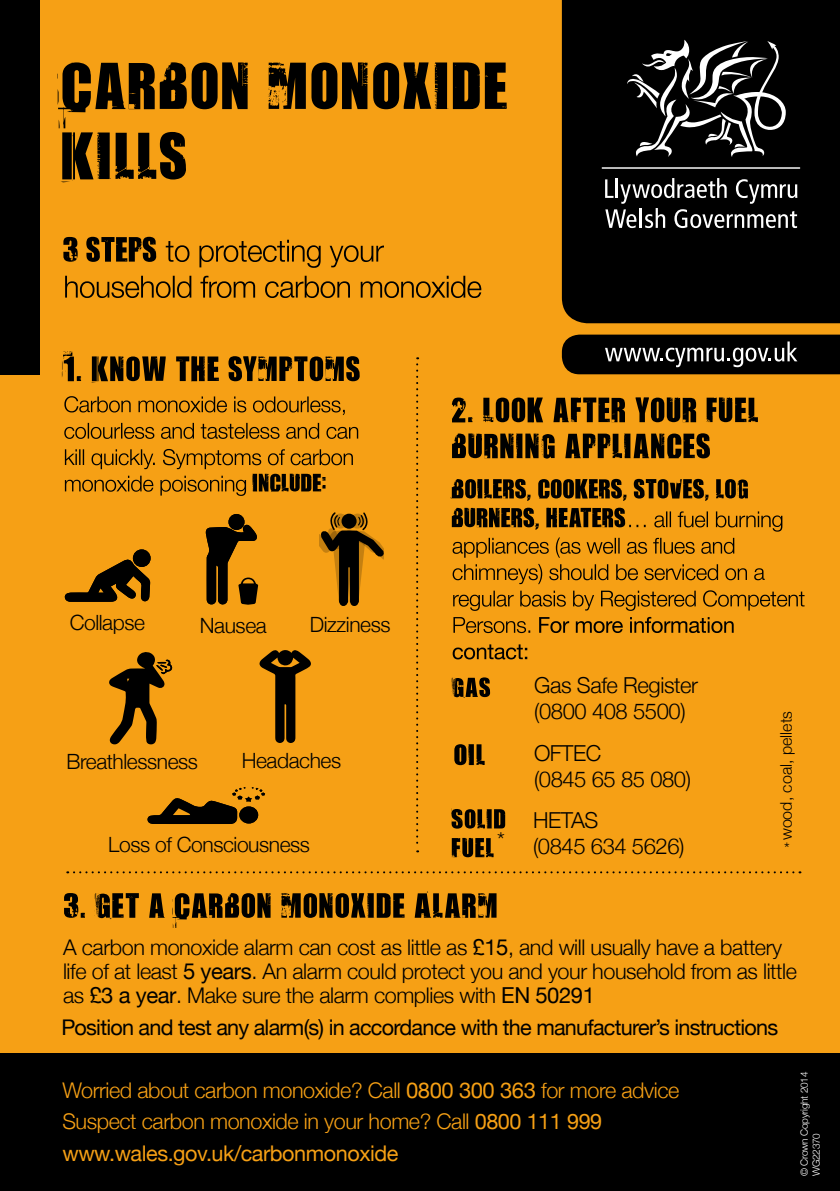
<style>
.page{position:relative;width:840px;height:1191px;background:#fff}
.page>*{position:absolute;margin:0;border:0;box-sizing:border-box;transform-origin:0 0}
.t1{font:300 22px/26.4px "Helvetica Neue";letter-spacing:-.02em;color:#000}
.t2{font:300 21.6px/24px "Helvetica Neue";letter-spacing:-.02em;color:#000}
.t3{font:300 21.6px/31.6px "Helvetica Neue";letter-spacing:-.02em;color:#f6a015}
.t4{font:21.6px "Helvetica Neue";letter-spacing:-.035em;color:#000}
.t5{font:300 21px "Helvetica Neue";letter-spacing:-.02em;color:#000}
.t6{font:300 16px "Helvetica Neue";color:#000}
.t7{font:300 10px/12px "Helvetica Neue";letter-spacing:-.02em;color:#fff}
.s1{font-weight:400;font-size:22px}
.s2{font-weight:400}
</style>
<div class="page">
<div style="left:0;top:0;width:839px;height:1191px;background:#f6a015"></div>
<div style="left:0;top:1053px;width:839px;height:138px;background:#000"></div>
<div style="left:561px;top:0;width:278px;height:323px;background:#000"></div>
<div style="left:0;top:0;width:40px;height:374px;background:#000"></div>
<svg style="left:561px;top:334px;width:278px;height:40px;background:#1f1c18"></svg>
<svg style="left:626px;top:40px;width:159px;height:117px;background:#363636"></svg>
<svg style="left:604px;top:178px;width:192px;height:50px;background:#383838"></svg>
<hr style="left:601px;top:167px;width:198px;height:2px;background:#fff">
<svg style="left:64px;top:549px;width:86px;height:53px"></svg>
<svg style="left:259px;top:650px;width:52px;height:93px"></svg>
<svg style="left:206px;top:514px;width:52px;height:91px"></svg>
<div style="left:228px;top:514px;width:16px;height:16px;background:#000;border-radius:50%"></div>
<svg style="left:319px;top:512px;width:64px;height:94px"></svg>
<svg style="left:109px;top:652px;width:63px;height:92px"></svg>
<svg style="left:147px;top:787px;width:118px;height:37px"></svg>
<svg style="left:57px;top:62px;width:449px;height:120px"></svg>
<svg style="left:62px;top:351px;width:297px;height:32px"></svg>
<svg style="left:65px;top:276px;width:416px;height:22px"></svg>
<svg style="left:63px;top:237px;width:321px;height:31px"></svg>
<svg style="left:65px;top:449px;width:288px;height:47px"></svg>
<svg style="left:64px;top:423px;width:294px;height:16px"></svg>
<svg style="left:64px;top:396px;width:280px;height:19px"></svg>
<svg style="left:64px;top:891px;width:432px;height:37px"></svg>
<svg style="left:452px;top:433px;width:257px;height:25px"></svg>
<svg style="left:451px;top:397px;width:306px;height:26px"></svg>
<svg style="left:452px;top:644px;width:75px;height:15px"></svg>
<svg style="left:453px;top:617px;width:280px;height:16px"></svg>
<svg style="left:453px;top:590px;width:351px;height:21px"></svg>
<svg style="left:452px;top:564px;width:312px;height:20px"></svg>
<svg style="left:452px;top:537px;width:281px;height:21px"></svg>
<svg style="left:451px;top:507px;width:331px;height:24px"></svg>
<svg style="left:450px;top:479px;width:297px;height:22px"></svg>
<svg style="left:451px;top:677px;width:39px;height:21px"></svg>
<svg style="left:454px;top:744px;width:30px;height:21px"></svg>
<svg style="left:451px;top:838px;width:42px;height:19px"></svg>
<svg style="left:451px;top:808px;width:54px;height:20px"></svg>
<svg style="left:416px;top:357px;width:2px;height:495px"></svg>
<svg style="left:67px;top:871px;width:726px;height:2px"></svg>
<p class="t5" style="left:70px;top:609px;width:77px">Collapse</p>
<p class="t5" style="left:200px;top:612px;width:68px">Nausea</p>
<p class="t5" style="left:310px;top:611px;width:82px">Dizziness</p>
<p class="t5" style="left:66px;top:748px;width:133px">Breathlessness</p>
<p class="t5" style="left:241px;top:747px;width:101px">Headaches</p>
<p class="t5" style="left:108px;top:832px;width:203px">Loss of Consciousness</p>
<p class="t1" style="left:497px;top:826px;width:9px">*</p>
<p class="t1" style="left:534px;top:671px;width:165px">Gas Safe Register (0800 408 5500)</p>
<p class="t1" style="left:533px;top:739px;width:158px">OFTEC<br>(0845 65 85 080)</p>
<p class="t1" style="left:533px;top:806px;width:153px">HETAS<br>(0845 634 5626)</p>
<p class="t6" style="left:776px;top:840px;width:131px;rotate:-90deg">wood, coal, pellets</p>
<p class="t6" style="left:783px;top:838px;width:7px">*</p>
<p class="t2" style="left:63px;top:934px;width:735px">A carbon monoxide alarm can cost as little as <span class="s1">£15</span>, and will usually have a battery life of at least <span class="s1">5 years</span>. An alarm could protect you and your household from as little as <span class="s1">£3 a year</span>. Make sure the alarm complies with <span class="s1">EN 50291</span></p>
<p class="t4" style="left:61px;top:1014px;width:718px">Position and test any alarm(s) in accordance with the manufacturer’s instructions</p>
<p class="t3" style="left:62px;top:1073px;width:618px">Worried about carbon monoxide? Call <span class="s1">0800 300 363</span> for more advice<br>Suspect carbon monoxide in your home? Call <span class="s2">0800 111 999 www.wales.gov.uk/carbonmonoxide</span></p>
<p class="t7" style="left:797px;top:1176px;width:106px;rotate:-90deg">© Crown Copyright 2014<br>WG22370</p>
</div>
